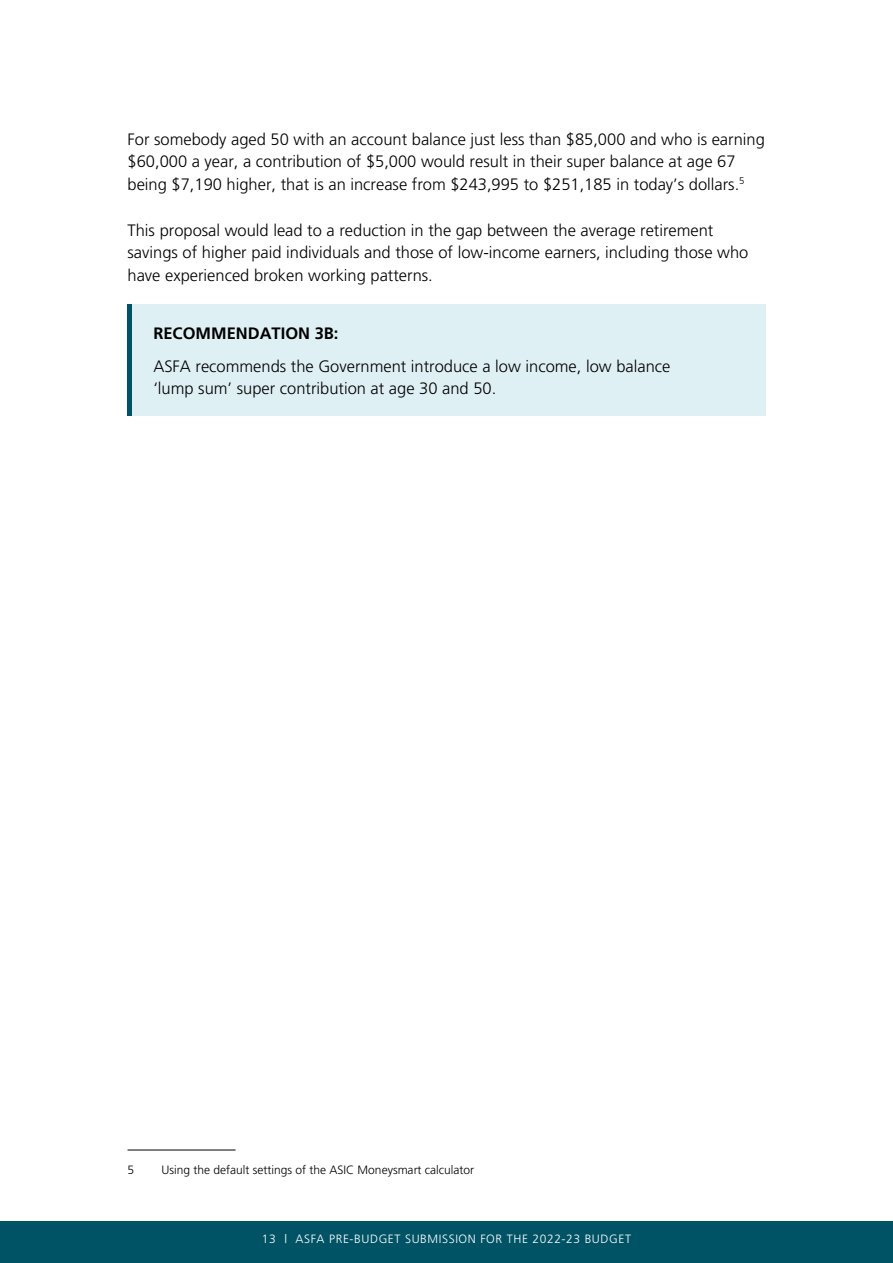
<style>
.page{position:relative;width:893px;height:1263px;background:#fff}
.page>*{position:absolute;margin:0;border:0;box-sizing:border-box;transform-origin:0 0}
.t1{font:300 16.5px/22.5px "Frutiger";color:#000}
.t2{font:700 16.5px "Frutiger";color:#000}
.t3{font:300 12px "Frutiger";color:#000}
.t4{font:300 12px "Frutiger";letter-spacing:.05em;color:#fff}
</style>
<div class="page">
<div style="left:0;top:1221px;width:893px;height:42px;background:#005365"></div>
<hr style="left:128px;top:304px;width:4px;height:111px;background:#005365">
<div style="left:132px;top:304px;width:633px;height:111px;background:#dff0f5"></div>
<hr style="left:128px;top:1149px;width:108px;height:1px;background:#000">
<p class="t1" style="left:128px;top:128px;width:639px">For somebody aged 50 with an account balance just less than $85,000 and who is earning $60,000 a year, a contribution of $5,000 would result in their super balance at age 67 being $7,190 higher, that is an increase from $243,995 to $251,185 in today’s dollars.<sup>5</sup></p>
<p class="t1" style="left:128px;top:219px;width:622px">This proposal would lead to a reduction in the gap between the average retirement savings of higher paid individuals and those of low-income earners, including those who have experienced broken working patterns.</p>
<p class="t2" style="left:153px;top:323px;width:187px">RECOMMENDATION 3B:</p>
<p class="t1" style="left:153px;top:355px;width:519px">ASFA recommends the Government introduce a low income, low balance ‘lump sum’ super contribution at age 30 and 50.</p>
<p class="t1" style="left:128px;top:355px;width:307px">have experienced broken working patter s.</p>
<p class="t3" style="left:128px;top:1162px;width:8px">5</p>
<p class="t3" style="left:162px;top:1162px;width:314px">Using the default settings of the ASIC Moneysmart calculator</p>
<p class="t4" style="left:262px;top:1232px;width:371px">13 | ASFA PRE-BUDGET SUBMISSION FOR THE 2022-23 BUDGET</p>
</div>
